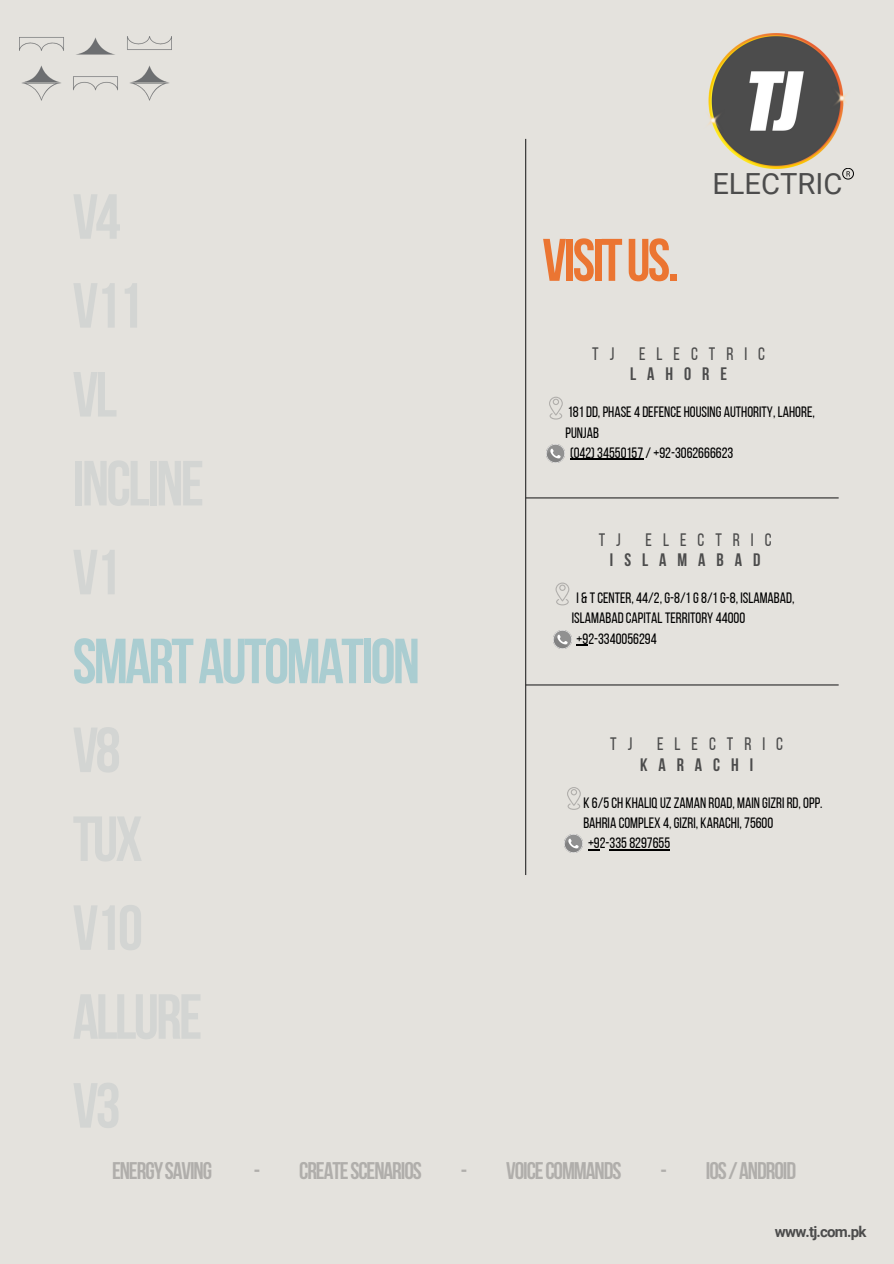
<style>
.page{position:relative;width:894px;height:1264px;background:#fff}
.page>*{position:absolute;margin:0;border:0;box-sizing:border-box;transform-origin:0 0}
.t1{font:63.6px "Bebas Neue Cyrillic";letter-spacing:-.045em;color:#aacdd1}
.t2{font:700 60px "Bebas Neue";letter-spacing:-.045em;color:#eb7532}
.t3{font:29.1px "Roboto";color:#4c4c4c}
.t4{font:700 24px "Bebas Neue";letter-spacing:-.045em;color:#b0aeab}
.t5{font:18px "Bebas Neue";letter-spacing:.61em;color:#4c4c4c}
.t6{font:700 18px "Bebas Neue";letter-spacing:.61em;color:#4c4c4c}
.t7{font:15px "Bebas Neue";color:#000}
.t8{font:700 15px "Roboto";letter-spacing:-.05em;color:#4c4c4c}
</style>
<div class="page">
<div style="left:0;top:0;width:893px;height:1263px;background:#e4e2dd"></div>
<hr style="left:525px;top:139px;width:1px;height:736px;background:#292929">
<hr style="left:525px;top:497px;width:313px;height:1px;background:#292929">
<img style="left:708px;top:34px;width:139px;height:135px">
<svg style="left:842px;top:168px;width:11px;height:11px"></svg>
<img style="left:546px;top:444px;width:18px;height:18px">
<svg style="left:549px;top:396px;width:13px;height:23px"></svg>
<img style="left:553px;top:630px;width:18px;height:18px">
<svg style="left:555px;top:582px;width:14px;height:23px"></svg>
<hr style="left:570px;top:459px;width:73px;height:1px;background:#000">
<svg style="left:576px;top:644px;width:12px;height:2px"></svg>
<hr style="left:525px;top:684px;width:313px;height:1px;background:#292929">
<img style="left:564px;top:834px;width:18px;height:18px">
<svg style="left:567px;top:787px;width:13px;height:22px"></svg>
<hr style="left:609px;top:849px;width:61px;height:1px;background:#000">
<img style="left:20px;top:36px;width:151px;height:65px">
<h2 class="t2" style="left:542px;top:227px;width:138px">VISITUS.</h2>
<h3 class="t3" style="left:712px;top:164px;width:131px">ELECTRIC</h3>
<h1 class="t1" style="left:73px;top:626px;width:349px">SMARTAUTOMATION</h1>
<p class="t5" style="left:592px;top:344px;width:24px">T J</p>
<p class="t5" style="left:639px;top:344px;width:127px">ELECTRIC</p>
<p class="t6" style="left:630px;top:364px;width:98px">LAHORE</p>
<p class="t7" style="left:567px;top:404px;width:248px">181 DD, PHASE 4 DEFENCE HOUSING AUTHORITY, LAHORE,</p>
<p class="t7" style="left:565px;top:424px;width:35px">PUNJAB</p>
<p class="t7" style="left:570px;top:444px;width:165px">(042) 34550157 /+92-3062666623</p>
<p class="t5" style="left:598px;top:530px;width:24px">T J</p>
<p class="t5" style="left:645px;top:530px;width:127px">ELECTRIC</p>
<p class="t6" style="left:609px;top:550px;width:152px">ISLAMABAD</p>
<p class="t7" style="left:576px;top:590px;width:219px">I &amp; T CENTER, 44/2,G-8/1 G 8/1 G-8, ISLAMABAD,</p>
<p class="t7" style="left:571px;top:610px;width:175px">ISLAMABAD CAPITALTERRITORY 44000</p>
<p class="t7" style="left:576px;top:630px;width:82px">+92-3340056294</p>
<p class="t5" style="left:610px;top:734px;width:24px">T J</p>
<p class="t5" style="left:657px;top:734px;width:127px">ELECTRIC</p>
<p class="t6" style="left:640px;top:754px;width:115px">KARACHI</p>
<p class="t7" style="left:583px;top:794px;width:240px">K 6/5 CH KHALIQ UZZAMAN ROAD, MAIN GIZRI RD, OPP.</p>
<p class="t7" style="left:583px;top:814px;width:191px">BAHRIA COMPLEX 4,GIZRI, KARACHI,75600</p>
<p class="t7" style="left:588px;top:834px;width:84px">+92-3358297655</p>
<h3 class="t4" style="left:112px;top:1157px;width:102px">ENERGYSAVING</h3>
<h3 class="t4" style="left:254px;top:1157px;width:169px">- CREATESCENARIOS</h3>
<h3 class="t4" style="left:460px;top:1157px;width:162px">- VOICECOMMANDS</h3>
<h3 class="t4" style="left:660px;top:1157px;width:137px">- IOS/ANDROID</h3>
<p class="t8" style="left:774px;top:1220px;width:93px">www.tj.com.pk</p>
</div>
